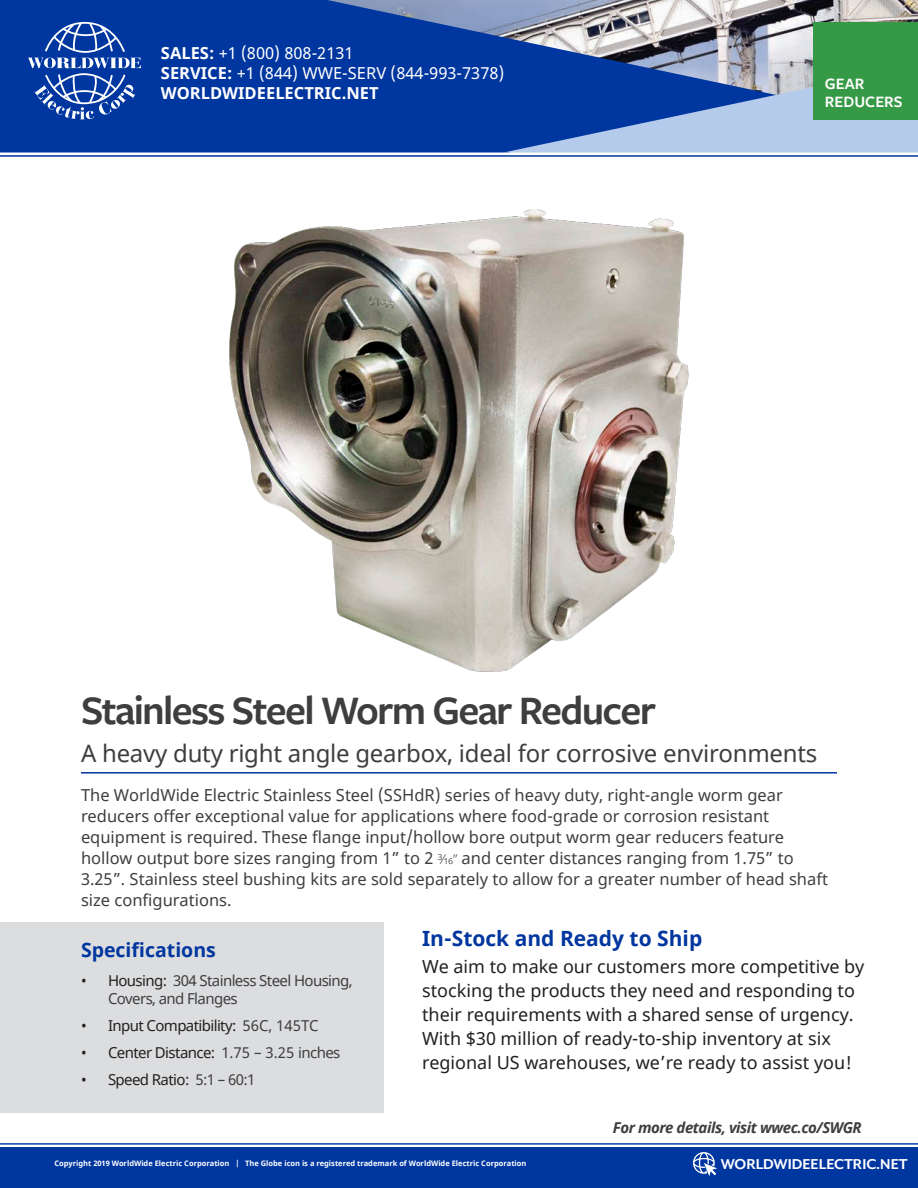
<style>
.page{position:relative;width:918px;height:1188px;background:#fff}
.page>*{position:absolute;margin:0;border:0;box-sizing:border-box;transform-origin:0 0}
.Header_-_Main_-_Prod{font:600 42px "Freight Sans Pro";letter-spacing:-.04em;color:#3e3e3f}
.Header_-_Sub_-_Produ{font:24px "Noto Sans";letter-spacing:-.01em;color:#3e3e3f}
.t1{font:700 21px "Noto Sans";color:#00369f}
.t2{font:700 19.5px "Noto Sans";color:#00369f}
.t3{font:18px/24px "Noto Sans";color:#231f20}
.Description_-_Main{font:16.5px/21px "Noto Sans";color:#3e3e3f}
.t4{font:16.5px/19.8px "Noto Sans";color:#fff}
.t5{font:700 16.5px "Mr Eaves XL Mod OT";color:#fff}
.t6{font:600 16.5px/18px "Freight Sans Pro";color:#fff}
.Description_-_Bullet{font:15px "Noto Sans";letter-spacing:-.04em;color:#231f20}
.Description_-_Bullet-2{font:15px/18px "Noto Sans";letter-spacing:-.04em;color:#3e3e3f}
.t7{font:italic 700 15px "Noto Sans";letter-spacing:-.03em;color:#3e3e3f}
.t8{font:700 7.5px "Noto Sans";color:#fff}
.s1{font-weight:700}
.s2{font-weight:300;font-size:13.5px}
.s3{color:#231f20}
.s4{color:#3e3e3f}
</style>
<div class="page">
<img style="left:778px;top:0;width:140px;height:61px">
<svg style="left:0;top:0;width:778px;height:152px;background:#234ea2"></svg>
<svg style="left:504px;top:61px;width:414px;height:91px;background:#6184c3"></svg>
<hr style="left:0;top:155px;width:918px;height:2px;background:#00369f">
<div style="left:813px;top:22px;width:105px;height:97px;background:#369946"></div>
<svg style="left:28px;top:22px;width:113px;height:97px;background:#315db1"></svg>
<hr style="left:81px;top:772px;width:756px;height:2px;background:#00369f">
<div style="left:0;top:922px;width:383px;height:191px;background:#dcdddf"></div>
<div style="left:0;top:1147px;width:918px;height:41px;background:#00369f"></div>
<hr style="left:0;top:1143px;width:918px;height:2px;background:#0046a9">
<svg style="left:693px;top:1152px;width:24px;height:24px"></svg>
<img style="left:230px;top:209px;width:458px;height:463px">
<p class="t4" style="left:161px;top:44px;width:345px"><span class="s1">SALES:</span> +1 (800) 808-2131<br><span class="s1">SERVICE:</span> +1 (844) WWE-SERV (844-993-7378)<br><span class="s1">WORLDWIDEELECTRIC.NET</span></p>
<p class="t6" style="left:825px;top:74px;width:79px">GEAR<br>REDUCERS</p>
<p class="Header_-_Main_-_Prod" style="left:81px;top:682px;width:577px">Stainless Steel Worm Gear Reducer</p>
<p class="Header_-_Sub_-_Produ" style="left:81px;top:737px;width:738px">A heavy duty right angle gearbox, ideal for corrosive environments</p>
<p class="Description_-_Main" style="left:81px;top:785px;width:749px">The WorldWide Electric Stainless Steel (SSHdR) series of heavy duty, right-angle worm gear reducers offer exceptional value for applications where food-grade or corrosion resistant equipment is required. These flange input/hollow bore output worm gear reducers feature hollow output bore sizes ranging from 1” to 2 <span class="s2">3/16”</span> and center distances ranging from 1.75” to 3.25”. Stainless steel bushing kits are sold separately to allow for a greater number of head shaft size configurations.</p>
<p class="t2" style="left:81px;top:936px;width:136px">Specifications</p>
<p class="Description_-_Bullet-2" style="left:108px;top:972px;width:246px;text-indent:-27px"><span class="s3">• Housing:</span> 304 Stainless Steel Housing,<br>Covers, and Flanges</p>
<p class="Description_-_Bullet" style="left:81px;top:1015px;width:239px">• Input Compatibility: <span class="s4">56C, 145TC</span></p>
<p class="Description_-_Bullet" style="left:81px;top:1042px;width:261px">• Center Distance: <span class="s4">1.75 – 3.25 inches</span></p>
<p class="Description_-_Bullet" style="left:81px;top:1069px;width:176px">• Speed Ratio: <span class="s4">5:1 – 60:1</span></p>
<p class="t1" style="left:422px;top:923px;width:282px">In-Stock and Ready to Ship</p>
<p class="t3" style="left:422px;top:955px;width:444px">We aim to make our customers more competitive by stocking the products they need and responding to their requirements with a shared sense of urgency.<br>With $30 million of ready-to-ship inventory at six regional US warehouses, we’re ready to assist you!</p>
<p class="t7" style="left:613px;top:1117px;width:250px">For more details, visit wwec.co/SWGR</p>
<p class="t8" style="left:54px;top:1158px;width:474px">Copyright 2019 WorldWide Electric Corporation | The Globe icon is a registered trademark of WorldWide Electric Corporation</p>
<p class="t5" style="left:721px;top:1155px;width:189px">WORLDWIDEELECTRIC.NET</p>
</div>
